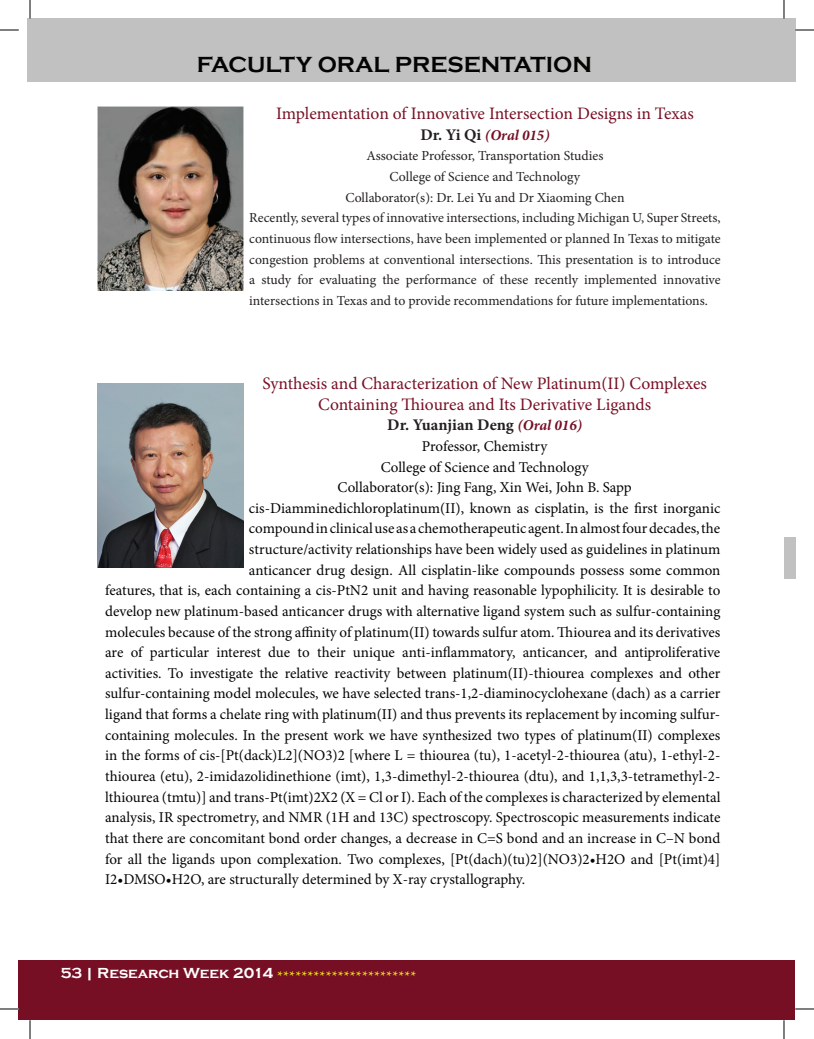
<style>
.page{position:relative;width:814px;height:1039px;background:#fff}
.page>*{position:absolute;margin:0;border:0;box-sizing:border-box;transform-origin:0 0}
.t1{font:700 22.5px "Copperplate Gothic";color:#040503}
.t2{font:17.5px/20.6px "Minion Pro";color:#791025;text-align:center}
.t3{font:700 16.25px "Minion Pro";letter-spacing:-.005em;color:#231f20}
.t4{font:15px "Minion Pro";color:#040503}
.t5{font:15px "Minion Pro";color:#f4ec17}
.t6{font:italic 700 15px "Minion Pro";color:#760f24}
.t7{font:13.75px "Minion Pro";color:#231f20}
.s1{font-style:normal;font-size:16.25px;color:#231f20}
.s2{font-style:italic;font-size:15px;color:#760f24}
.s3{font-family:"Copperplate Gothic";font-weight:700;color:#fff}
</style>
<div class="page">
<div style="left:19px;top:960px;width:776px;height:60px;background:#760f24"></div>
<div style="left:27px;top:19px;width:768px;height:63px;background:#c0c1c0"></div>
<div style="left:784px;top:537px;width:11px;height:42px;background:#c0c1c0"></div>
<img style="left:98px;top:106px;width:146px;height:184px">
<img style="left:98px;top:384px;width:146px;height:184px">
<svg style="left:0;top:29px;width:19px;height:2px"></svg>
<svg style="left:795px;top:29px;width:19px;height:2px"></svg>
<svg style="left:0;top:1008px;width:19px;height:2px"></svg>
<svg style="left:795px;top:1008px;width:19px;height:2px"></svg>
<svg style="left:29px;top:0;width:2px;height:19px"></svg>
<svg style="left:29px;top:1020px;width:2px;height:19px"></svg>
<svg style="left:783px;top:0;width:2px;height:19px"></svg>
<svg style="left:783px;top:1020px;width:2px;height:19px"></svg>
<h1 class="t1" style="left:197px;top:52px;width:252px">FACULTY ORAL PRESENT</h1>
<h1 class="t1" style="left:514px;top:52px;width:33px">ATION</h1>
<p class="t2" style="left:276px;top:103px;width:419px">Implementation of Innovative Intersection Designs in Texas</p>
<p class="t6" style="left:420px;top:124px;width:131px"><span class="s1">Dr. Yi Qi</span> (Oral 015)</p>
<p class="t7" style="left:366px;top:147px;width:238px">Associate Professor, Transportation Studies</p>
<p class="t7" style="left:390px;top:167px;width:192px">College of Science and Technology</p>
<p class="t7" style="left:345px;top:188px;width:281px">Collaborator(s): Dr. Lei Yu and Dr Xiaoming Chen</p>
<p class="t7" style="left:249px;top:209px;width:473px">Recently, several types of innovative intersections, including Michigan U, Super Streets,</p>
<p class="t7" style="left:249px;top:229px;width:473px">continuous flow intersections, have been implemented or planned In Texas to mitigate</p>
<p class="t7" style="left:249px;top:250px;width:473px">congestion problems at conventional intersections. This presentation is to introduce</p>
<p class="t7" style="left:249px;top:271px;width:473px">a study for evaluating the performance of these recently implemented innovative</p>
<p class="t7" style="left:249px;top:291px;width:460px">intersections in Texas and to provide recommendations for future implementations.</p>
<p class="t2" style="left:262px;top:373px;width:446px">Synthesis and Characterization of New Platinum(II) Complexes<br>Containing Thiourea and Its Derivative Ligands</p>
<p class="t3" style="left:387px;top:414px;width:196px">Dr. Yuanjian Deng <span class="s2">(Oral 016)</span></p>
<p class="t4" style="left:422px;top:436px;width:127px">Professor, Chemistry</p>
<p class="t4" style="left:381px;top:457px;width:209px">College of Science and Technology</p>
<p class="t4" style="left:337px;top:477px;width:296px">Collaborator(s): Jing Fang, Xin Wei, John B. Sapp</p>
<p class="t4" style="left:249px;top:498px;width:473px">cis-Diamminedichloroplatinum(II), known as cisplatin, is the first inorganic</p>
<p class="t4" style="left:249px;top:518px;width:473px">compound in clinical use as a chemotherapeutic agent. In almost four decades, the</p>
<p class="t4" style="left:249px;top:539px;width:473px">structure/activity relationships have been widely used as guidelines in platinum</p>
<p class="t4" style="left:249px;top:560px;width:473px">anticancer drug design. All cisplatin-like compounds possess some common</p>
<p class="t4" style="left:105px;top:580px;width:617px">features, that is, each containing a cis-PtN2 unit and having reasonable lypophilicity. It is desirable to</p>
<p class="t4" style="left:105px;top:601px;width:616px">develop new platinum-based anticancer drugs with alternative ligand system such as sulfur-containing</p>
<p class="t4" style="left:105px;top:622px;width:617px">molecules because of the strong affinity of platinum(II) towards sulfur atom. Thiourea and its derivatives</p>
<p class="t4" style="left:105px;top:642px;width:616px">are of particular interest due to their unique anti-inflammatory, anticancer, and antiproliferative</p>
<p class="t4" style="left:105px;top:663px;width:617px">activities. To investigate the relative reactivity between platinum(II)-thiourea complexes and other</p>
<p class="t4" style="left:105px;top:683px;width:617px">sulfur-containing model molecules, we have selected trans-1,2-diaminocyclohexane (dach) as a carrier</p>
<p class="t4" style="left:105px;top:704px;width:616px">ligand that forms a chelate ring with platinum(II) and thus prevents its replacement by incoming sulfur-</p>
<p class="t4" style="left:105px;top:725px;width:616px">containing molecules. In the present work we have synthesized two types of platinum(II) complexes</p>
<p class="t4" style="left:105px;top:745px;width:616px">in the forms of cis-[Pt(dack)L2](NO3)2 [where L = thiourea (tu), 1-acetyl-2-thiourea (atu), 1-ethyl-2-</p>
<p class="t4" style="left:105px;top:766px;width:616px">thiourea (etu), 2-imidazolidinethione (imt), 1,3-dimethyl-2-thiourea (dtu), and 1,1,3,3-tetramethyl-2-</p>
<p class="t4" style="left:105px;top:787px;width:617px">lthiourea (tmtu)] and trans-Pt(imt)2X2 (X = Cl or I). Each of the complexes is characterized by elemental</p>
<p class="t4" style="left:105px;top:807px;width:617px">analysis, IR spectrometry, and NMR (1H and 13C) spectroscopy. Spectroscopic measurements indicate</p>
<p class="t4" style="left:105px;top:828px;width:616px">that there are concomitant bond order changes, a decrease in C=S bond and an increase in C–N bond</p>
<p class="t4" style="left:105px;top:848px;width:616px">for all the ligands upon complexation. Two complexes, [Pt(dach)(tu)2](NO3)2•H2O and [Pt(imt)4]</p>
<p class="t4" style="left:105px;top:869px;width:421px">I2•DMSO•H2O, are structurally determined by X-ray crystallography.</p>
<p class="t5" style="left:61px;top:965px;width:357px"><span class="s3">53 | Research Week 2014</span> ***********************</p>
</div>
